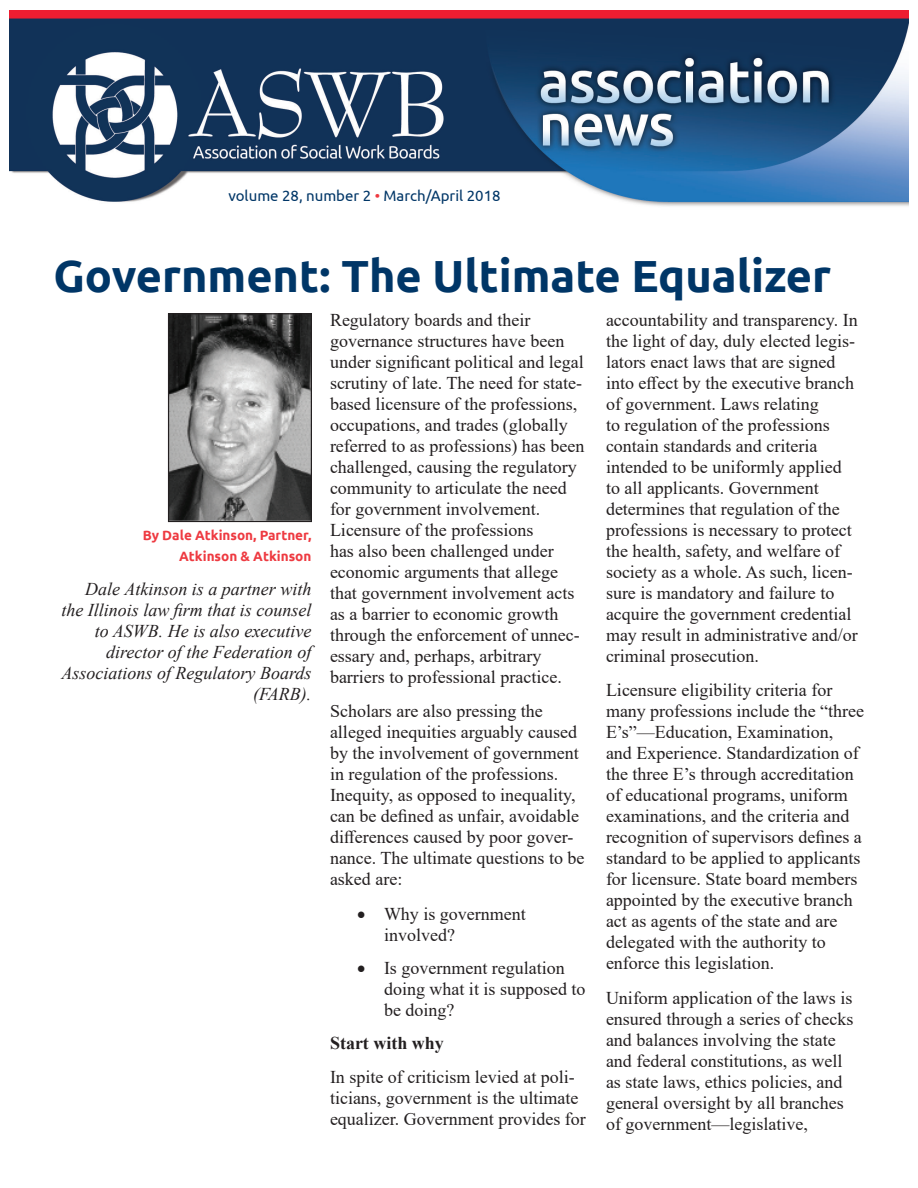
<style>
.page{position:relative;width:918px;height:1188px;background:#fff}
.page>*{position:absolute;margin:0;border:0;box-sizing:border-box;transform-origin:0 0}
.Headline{font:700 45px "Ubuntu";color:#003667}
.t1{font:18px/21px "Times New Roman";color:#231f20}
.t2{font:italic 18px/21px "Times New Roman";color:#231f20;text-align:right}
.t3{font:700 18px "Times New Roman";color:#231f20}
.t4{font:15px "Ubuntu";color:#003667}
.Byline{font:700 13.5px/21px "Ubuntu";color:#ee3a41;text-align:right}
.s1{color:#ee3a41}
</style>
<div class="page">
<img style="left:9px;top:11px;width:900px;height:195px">
<img style="left:170px;top:315px;width:140px;height:205px">
<div style="left:168px;top:313px;width:144px;height:209px;border:1px solid #231f20"></div>
<p class="t4" style="left:228px;top:187px;width:274px">volume 28, number 2 <span class="s1">•</span> March/April 2018</p>
<p class="Headline" style="left:53px;top:248px;width:779px">Government: The Ultimate Equalizer</p>
<p class="Byline" style="left:143px;top:525px;width:170px">By Dale Atkinson, Partner,<br>Atkinson &amp; Atkinson</p>
<p class="t2" style="left:61px;top:578px;width:252px">Dale Atkinson is a partner with the Illinois law firm that is counsel to ASWB. He is also executive director of the Federation of<br>Associations of Regulatory Boards (FARB).</p>
<p class="t1" style="left:330px;top:309px;width:256px">Regulatory boards and their governance structures have been under significant political and legal scrutiny of late. The need for state&shy;based licensure of the professions, occupations, and trades (globally referred to as professions) has been challenged, causing the regulatory community to articulate the need for government involvement.<br>Licensure of the professions<br>has also been challenged under economic arguments that allege that government involvement acts as a barrier to economic growth through the enforcement of unnec&shy;essary and, perhaps, arbitrary barriers to professional practice.</p>
<p class="t1" style="left:330px;top:700px;width:256px">Scholars are also pressing the alleged inequities arguably caused by the involvement of government in regulation of the professions.<br>Inequity, as opposed to inequality, can be defined as unfair, avoidable differences caused by poor gover&shy;nance. The ultimate questions to be asked are:</p>
<p class="t1" style="left:384px;top:903px;width:143px;text-indent:-27px">• Why is government involved?</p>
<p class="t1" style="left:384px;top:957px;width:203px;text-indent:-27px">• Is government regulation doing what it is supposed to be doing?</p>
<p class="t3" style="left:330px;top:1030px;width:115px">Start with why</p>
<p class="t1" style="left:330px;top:1066px;width:257px">In spite of criticism levied at poli&shy;ticians, government is the ultimate equalizer. Government provides for</p>
<p class="t1" style="left:606px;top:309px;width:253px">accountability and transparency. In the light of day, duly elected legis&shy;lators enact laws that are signed into effect by the executive branch of government. Laws relating<br>to regulation of the professions contain standards and criteria intended to be uniformly applied to all applicants. Government determines that regulation of the professions is necessary to protect the health, safety, and welfare of society as a whole. As such, licen&shy;sure is mandatory and failure to acquire the government credential may result in administrative and/or criminal prosecution.</p>
<p class="t1" style="left:606px;top:679px;width:260px">Licensure eligibility criteria for many professions include the “three E’s”—Education, Examination,<br>and Experience. Standardization of the three E’s through accreditation of educational programs, uniform examinations, and the criteria and recognition of supervisors defines a standard to be applied to applicants for licensure. State board members appointed by the executive branch act as agents of the state and are delegated with the authority to enforce this legislation.</p>
<p class="t1" style="left:606px;top:987px;width:249px">Uniform application of the laws is ensured through a series of checks and balances involving the state and federal constitutions, as well as state laws, ethics policies, and general oversight by all branches of government—legislative,</p>
</div>
